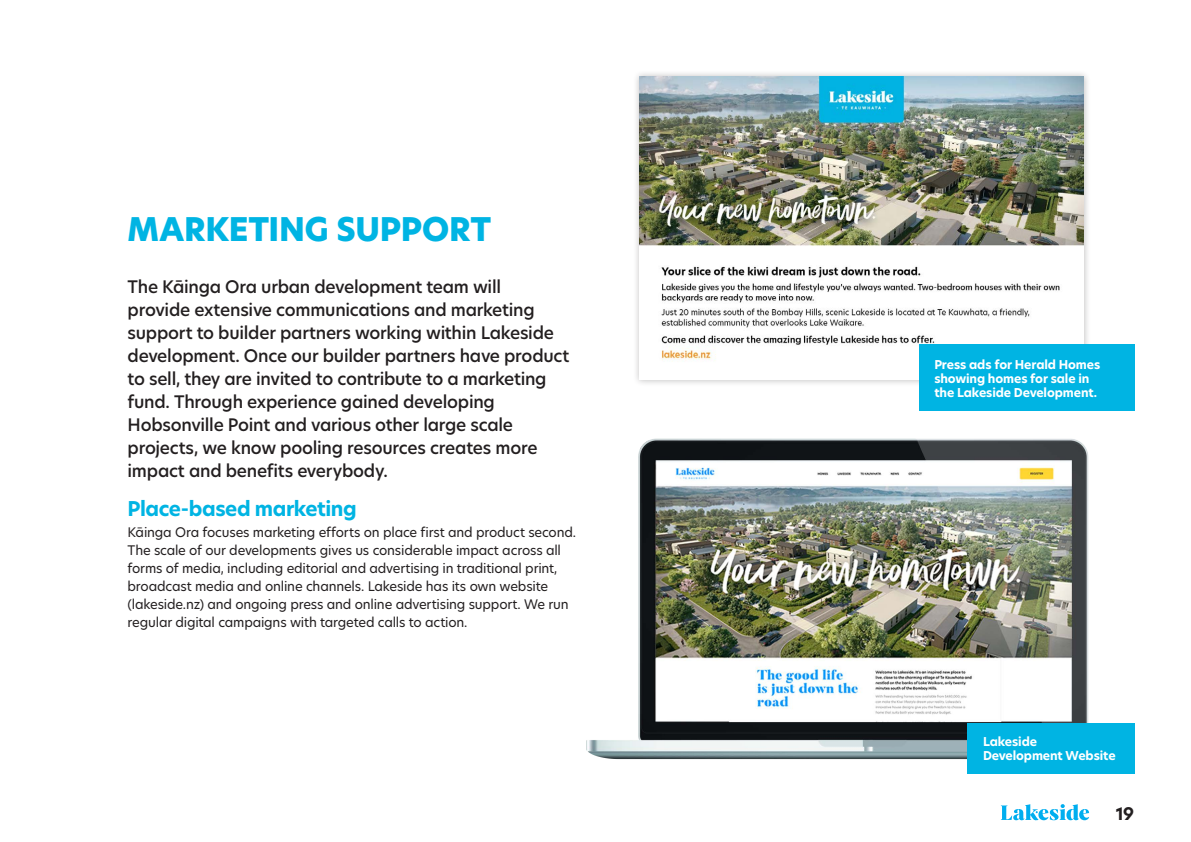
<style>
.page{position:relative;width:1191px;height:842px;background:#fff}
.page>*{position:absolute;margin:0;border:0;box-sizing:border-box;transform-origin:0 0}
.t1{font:800 32px "Hero New";letter-spacing:-.01em;color:#00b4e3}
.t2{font:700 20px "Hero New";letter-spacing:-.025em;color:#00b4e3}
.Intro_para{font:500 17px/23px "Hero New";letter-spacing:-.015em;color:#231f20}
.t3{font:700 17px "Hero New";color:#231f20}
.Body_copy{font:13px/18px "Hero New";letter-spacing:-.015em;color:#231f20}
.t4{font:700 12px/14px "Hero New";letter-spacing:-.01em;color:#fff}
</style>
<div class="page">
<div style="left:632px;top:70px;width:459px;height:317px;background:#231f20;opacity:.28"></div>
<img style="left:639px;top:77px;width:445px;height:303px">
<img style="left:586px;top:438px;width:503px;height:322px">
<div style="left:967px;top:723px;width:168px;height:51px;background:#00b4e3"></div>
<div style="left:918px;top:345px;width:216px;height:66px;background:#00b4e3"></div>
<svg style="left:1001px;top:804px;width:88px;height:17px"></svg>
<h1 class="t1" style="left:128px;top:208px;width:365px">MARKETING SUPPORT</h1>
<p class="Intro_para" style="left:128px;top:275px;width:443px">The Kāinga Ora urban development team will<br>provide extensive communications and marketing support to builder partners working within Lakeside development. Once our builder partners have product to sell, they are invited to contribute to a marketing fund. Through experience gained developing Hobsonville Point and various other large scale projects, we know pooling resources creates more impact and benefits everybody.</p>
<h2 class="t2" style="left:128px;top:495px;width:231px">Place-based marketing</h2>
<p class="Body_copy" style="left:128px;top:523px;width:450px">Kāinga Ora focuses marketing efforts on place first and product second.<br>The scale of our developments gives us considerable impact across all forms of media, including editorial and advertising in traditional print, broadcast media and online channels. Lakeside has its own website (lakeside.nz) and ongoing press and online advertising support. We run regular digital campaigns with targeted calls to action.</p>
<p class="t4" style="left:934px;top:357px;width:167px">Press ads for Herald Homes showing homes for sale in the Lakeside Development.</p>
<p class="t4" style="left:983px;top:734px;width:134px">Lakeside<br>Development Website</p>
<p class="t3" style="left:1115px;top:803px;width:20px">19</p>
</div>
